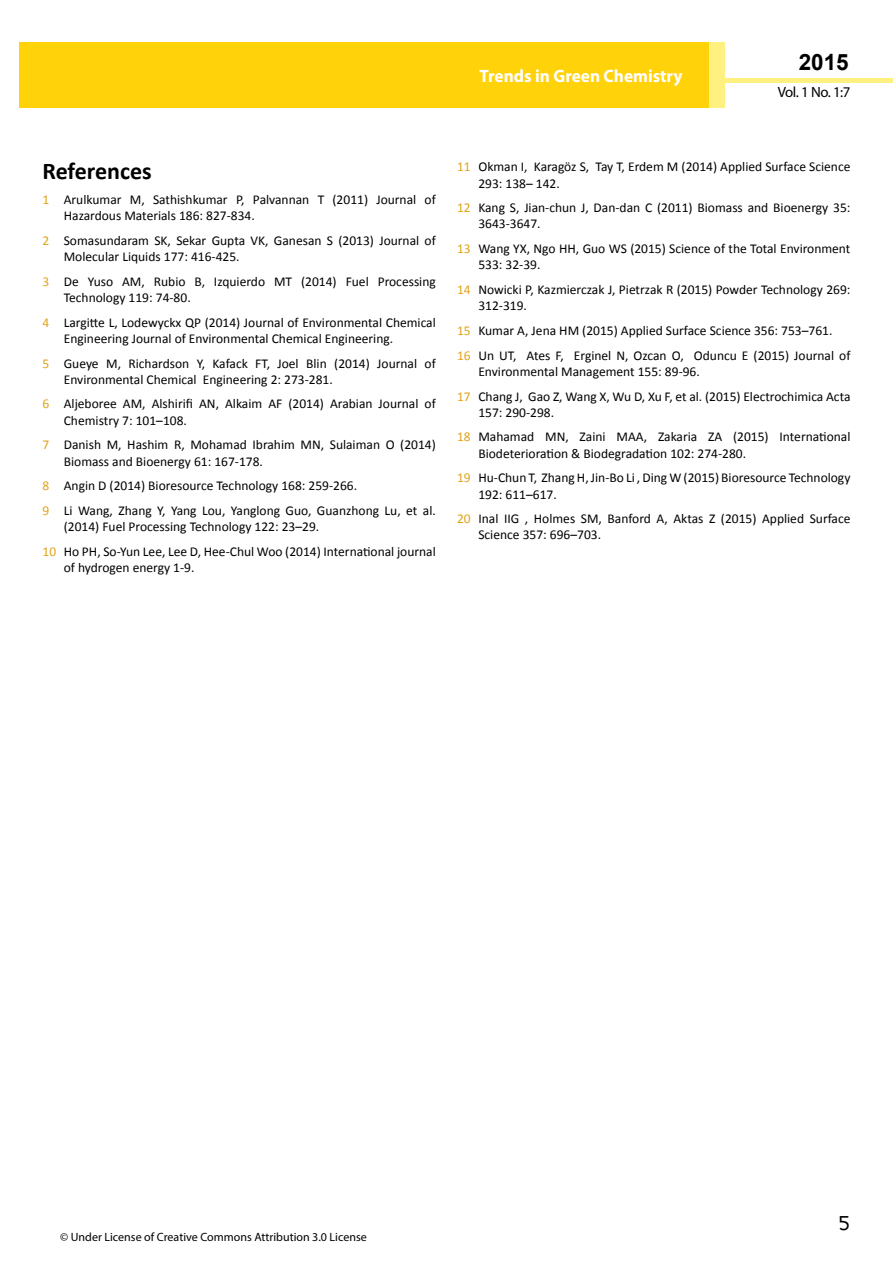
<style>
.page{position:relative;width:893px;height:1263px;background:#fff}
.page>*{position:absolute;margin:0;border:0;box-sizing:border-box;transform-origin:0 0}
.t1{font:25.5px "Tunga";color:#000}
.t2{font:700 24px "Calibri";color:#000}
.t3{font:700 22.5px "Arial";color:#000}
.t4{font:700 18px "Myriad Pro";color:#fff;scale:.96 1}
.t5{font:14.85px "Myriad Pro";color:#000}
.t6{font:13.5px/16.2px "Calibri";color:#000}
.t7{font:12px "Myriad Pro";color:#000}
.s1{color:#e1a31b}
</style>
<div class="page">
<hr style="left:725px;top:78px;width:168px;height:4px;background:#fff180">
<div style="left:19px;top:42px;width:690px;height:66px;background:#ffd20a"></div>
<div style="left:709px;top:42px;width:16px;height:66px;background:#fff180"></div>
<h3 class="t4" style="left:480px;top:64px;width:213px">Trends in Green Chemistry</h3>
<h3 class="t4" style="left:585px;top:74px;width:128px">ISSN 1698-9465</h3>
<h3 class="t3" style="left:799px;top:47px;width:52px">2015</h3>
<p class="t5" style="left:778px;top:83px;width:74px">Vol. 1 No. 1:7</p>
<h2 class="t2" style="left:43px;top:156px;width:111px">References</h2>
<p class="t6" style="left:64px;top:191px;width:374px;text-indent:-21px"><span class="s1">1</span> Arulkumar M, Sathishkumar P, Palvannan T (2011) Journal of<br>Hazardous Materials 186: 827-834.</p>
<p class="t6" style="left:64px;top:232px;width:374px;text-indent:-21px"><span class="s1">2</span> Somasundaram SK, Sekar Gupta VK, Ganesan S (2013) Journal of<br>Molecular Liquids 177: 416-425.</p>
<p class="t6" style="left:64px;top:273px;width:374px;text-indent:-21px"><span class="s1">3</span> De Yuso AM, Rubio B, Izquierdo MT (2014) Fuel Processing<br>Technology 119: 74-80.</p>
<p class="t6" style="left:64px;top:314px;width:374px;text-indent:-21px"><span class="s1">4</span> Largitte L, Lodewyckx QP (2014) Journal of Environmental Chemical<br>Engineering Journal of Environmental Chemical Engineering.</p>
<p class="t6" style="left:64px;top:355px;width:374px;text-indent:-21px"><span class="s1">5</span> Gueye M, Richardson Y, Kafack FT, Joel Blin (2014) Journal of<br>Environmental Chemical Engineering 2: 273-281.</p>
<p class="t6" style="left:64px;top:396px;width:374px;text-indent:-21px"><span class="s1">6</span> Aljeboree AM, Alshirifi AN, Alkaim AF (2014) Arabian Journal of<br>Chemistry 7: 101–108.</p>
<p class="t6" style="left:64px;top:437px;width:374px;text-indent:-21px"><span class="s1">7</span> Danish M, Hashim R, Mohamad Ibrahim MN, Sulaiman O (2014)<br>Biomass and Bioenergy 61: 167-178.</p>
<p class="t6" style="left:43px;top:473px;width:395px;line-height:24.8px"><span class="s1">8</span> Angin D (2014) Bioresource Technology 168: 259-266.<br><span class="s1">9</span> Li Wang, Zhang Y, Yang Lou, Yanglong Guo, Guanzhong Lu, et al.</p>
<p class="t6" style="left:43px;top:514px;width:395px;line-height:24.8px;text-indent:21px">(2014) Fuel Processing Technology 122: 23–29.<br><span class="s1">10</span> Ho PH, So-Yun Lee, Lee D, Hee-Chul Woo (2014) International journal</p>
<p class="t6" style="left:64px;top:559px;width:132px">of hydrogen energy 1-9.</p>
<p class="t6" style="left:478px;top:159px;width:374px;text-indent:-21px"><span class="s1">11</span> Okman I, Karagöz S, Tay T, Erdem M (2014) Applied Surface Science<br>293: 138– 142.</p>
<p class="t6" style="left:478px;top:200px;width:374px;text-indent:-21px"><span class="s1">12</span> Kang S, Jian-chun J, Dan-dan C (2011) Biomass and Bioenergy 35:<br>3643-3647.</p>
<p class="t6" style="left:478px;top:241px;width:374px;text-indent:-21px"><span class="s1">13</span> Wang YX, Ngo HH, Guo WS (2015) Science of the Total Environment<br>533: 32-39.</p>
<p class="t6" style="left:478px;top:281px;width:374px;text-indent:-21px"><span class="s1">14</span> Nowicki P, Kazmierczak J, Pietrzak R (2015) Powder Technology 269:<br>312-319.</p>
<p class="t6" style="left:457px;top:318px;width:395px;line-height:24.8px"><span class="s1">15</span> Kumar A, Jena HM (2015) Applied Surface Science 356: 753–761.<br><span class="s1">16</span> Un UT, Ates F, Erginel N, Ozcan O, Oduncu E (2015) Journal of</p>
<p class="t6" style="left:457px;top:359px;width:395px;line-height:24.8px;text-indent:21px">Environmental Management 155: 89-96.<br><span class="s1">17</span> Chang J, Gao Z, Wang X, Wu D, Xu F, et al. (2015) Electrochimica Acta</p>
<p class="t6" style="left:457px;top:400px;width:395px;line-height:24.8px;text-indent:21px">157: 290-298.<br><span class="s1">18</span> Mahamad MN, Zaini MAA, Zakaria ZA (2015) International</p>
<p class="t6" style="left:457px;top:441px;width:395px;line-height:24.8px;text-indent:21px">Biodeterioration &amp; Biodegradation 102: 274-280.<br><span class="s1">19</span> Hu-Chun T, Zhang H, Jin-Bo Li , Ding W (2015) Bioresource Technology</p>
<p class="t6" style="left:457px;top:482px;width:395px;line-height:24.8px;text-indent:21px">192: 611–617.<br><span class="s1">20</span> Inal IIG , Holmes SM, Banford A, Aktas Z (2015) Applied Surface</p>
<p class="t6" style="left:478px;top:527px;width:124px">Science 357: 696–703.</p>
<p class="t7" style="left:60px;top:1229px;width:308px">© Under License of Creative Commons Attribution 3.0 License</p>
<h1 class="t1" style="left:839px;top:1206px;width:13px">5</h1>
</div>
